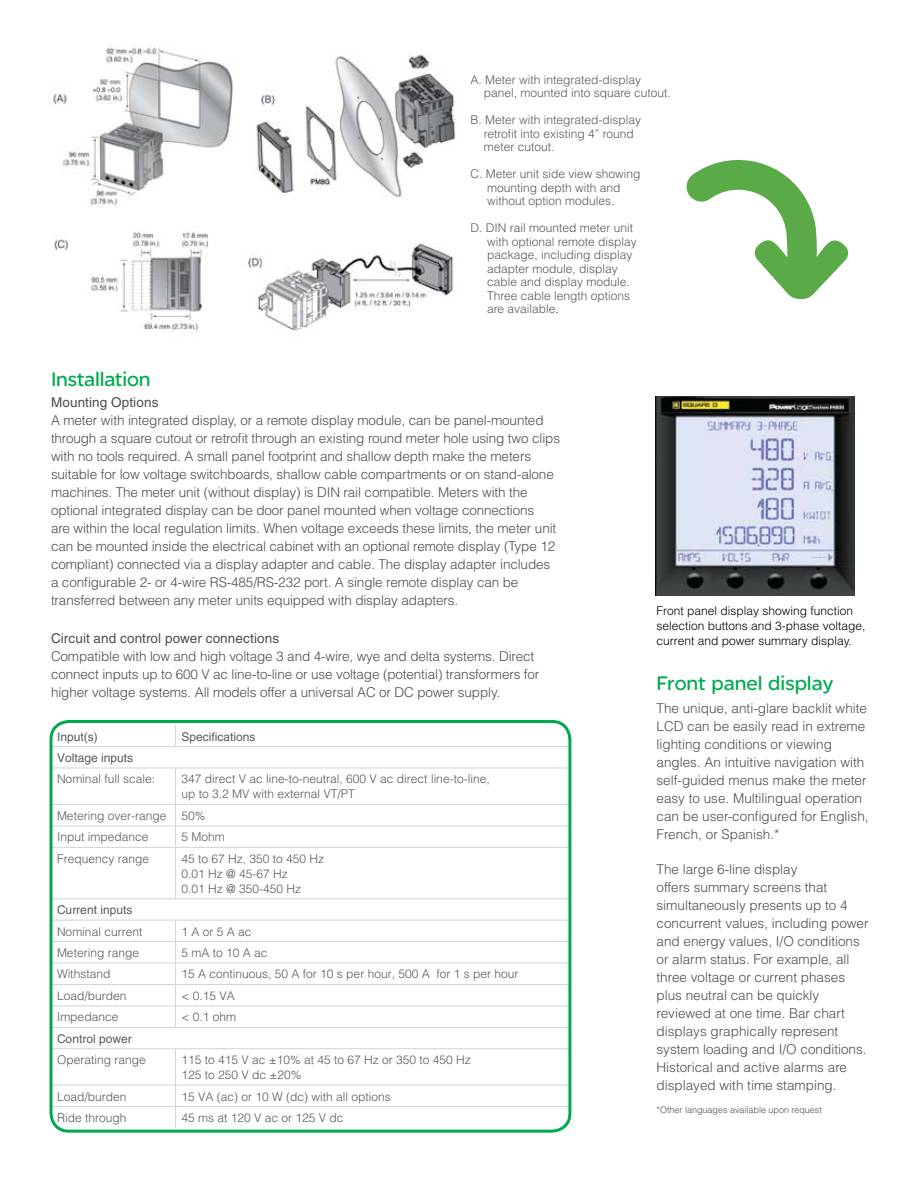
<style>
.page{position:relative;width:918px;height:1188px;background:#fff}
.page>*{position:absolute;margin:0;border:0;box-sizing:border-box;transform-origin:0 0}
.t1{font:21px "SE Optimist";letter-spacing:-.01em;color:#00a94f}
.t2{font:300 13.5px/18px "Helvetica";letter-spacing:-.01em;color:#4d4d4f}
.t3{font:13.5px "Helvetica";letter-spacing:.01em;color:#4d4d4f}
.t4{font:300 12px/13.5px "Helvetica";color:#58595b}
.t5{font:300 12px/15px "Helvetica";color:#000}
.t6{font:12px "Helvetica";color:#58595b}
.t7{font:300 9px "Helvetica";color:#4d4d4f}
.s1{color:#000}
</style>
<div class="page">
<svg style="left:175px;top:725px;width:1px;height:21px"></svg>
<hr style="left:51px;top:746px;width:125px;height:1px;background:#d1d3d4">
<hr style="left:176px;top:746px;width:394px;height:1px;background:#d1d3d4">
<hr style="left:51px;top:768px;width:125px;height:1px;background:#d1d3d4">
<hr style="left:176px;top:768px;width:394px;height:1px;background:#d1d3d4">
<hr style="left:175px;top:768px;width:1px;height:36px;background:#d1d3d4">
<hr style="left:51px;top:804px;width:125px;height:1px;background:#d1d3d4">
<hr style="left:176px;top:804px;width:394px;height:1px;background:#d1d3d4">
<hr style="left:51px;top:826px;width:125px;height:1px;background:#d1d3d4">
<hr style="left:176px;top:826px;width:394px;height:1px;background:#d1d3d4">
<svg style="left:175px;top:805px;width:1px;height:42px"></svg>
<hr style="left:51px;top:847px;width:125px;height:1px;background:#d1d3d4">
<hr style="left:176px;top:847px;width:394px;height:1px;background:#d1d3d4">
<hr style="left:175px;top:848px;width:1px;height:50px;background:#d1d3d4">
<hr style="left:51px;top:898px;width:125px;height:1px;background:#d1d3d4">
<hr style="left:176px;top:898px;width:394px;height:1px;background:#d1d3d4">
<hr style="left:51px;top:920px;width:125px;height:1px;background:#d1d3d4">
<hr style="left:176px;top:920px;width:394px;height:1px;background:#d1d3d4">
<hr style="left:51px;top:941px;width:125px;height:1px;background:#d1d3d4">
<hr style="left:176px;top:941px;width:394px;height:1px;background:#d1d3d4">
<hr style="left:51px;top:963px;width:125px;height:1px;background:#d1d3d4">
<hr style="left:176px;top:963px;width:394px;height:1px;background:#d1d3d4">
<hr style="left:51px;top:984px;width:125px;height:1px;background:#d1d3d4">
<hr style="left:176px;top:984px;width:394px;height:1px;background:#d1d3d4">
<hr style="left:51px;top:1006px;width:125px;height:1px;background:#d1d3d4">
<hr style="left:176px;top:1006px;width:394px;height:1px;background:#d1d3d4">
<svg style="left:175px;top:920px;width:1px;height:107px"></svg>
<hr style="left:51px;top:1027px;width:125px;height:1px;background:#d1d3d4">
<hr style="left:176px;top:1027px;width:394px;height:1px;background:#d1d3d4">
<hr style="left:51px;top:1048px;width:125px;height:1px;background:#d1d3d4">
<hr style="left:176px;top:1048px;width:394px;height:1px;background:#d1d3d4">
<hr style="left:175px;top:1049px;width:1px;height:36px;background:#d1d3d4">
<hr style="left:51px;top:1085px;width:125px;height:1px;background:#d1d3d4">
<hr style="left:176px;top:1085px;width:394px;height:1px;background:#d1d3d4">
<hr style="left:51px;top:1106px;width:125px;height:1px;background:#d1d3d4">
<hr style="left:176px;top:1106px;width:394px;height:1px;background:#d1d3d4">
<svg style="left:175px;top:1086px;width:1px;height:42px"></svg>
<img style="left:656px;top:397px;width:198px;height:198px">
<img style="left:53px;top:45px;width:403px;height:286px">
<div style="left:50px;top:720px;width:521px;height:413px;border:3px solid #00a94f;border-radius:18px"></div>
<svg style="left:686px;top:159px;width:163px;height:140px"></svg>
<p class="t4" style="left:484px;top:72px;width:186px;text-indent:-13px">A. Meter with integrated-display panel, mounted into square cutout.</p>
<p class="t4" style="left:484px;top:113px;width:159px;text-indent:-13px">B. Meter with integrated-display retrofit into existing 4” round meter cutout.</p>
<p class="t4" style="left:487px;top:167px;width:155px;text-indent:-17px">C. Meter unit side view showing mounting depth with and without option modules.</p>
<p class="t4" style="left:487px;top:221px;width:151px;text-indent:-17px">D. DIN rail mounted meter unit with optional remote display package, including display adapter module, display cable and display module.<br>Three cable length options are available<span class="s1">.</span></p>
<h1 class="t1" style="left:51px;top:367px;width:101px">Installation</h1>
<p class="t3" style="left:51px;top:394px;width:109px">Mounting Options</p>
<p class="t2" style="left:51px;top:411px;width:511px">A meter with integrated display, or a remote display module, can be panel-mounted through a square cutout or retrofit through an existing round meter hole using two clips with no tools required. A small panel footprint and shallow depth make the meters suitable for low voltage switchboards, shallow cable compartments or on stand-alone machines. The meter unit (without display) is DIN rail compatible. Meters with the optional integrated display can be door panel mounted when voltage connections<br>are within the local regulation limits. When voltage exceeds these limits, the meter unit can be mounted inside the electrical cabinet with an optional remote display (Type 12 compliant) connected via a display adapter and cable. The display adapter includes a configurable 2- or 4-wire RS-485/RS-232 port. A single remote display can be transferred between any meter units equipped with display adapters.</p>
<p class="t3" style="left:51px;top:631px;width:230px">Circuit and control power connections</p>
<p class="t2" style="left:51px;top:647px;width:490px">Compatible with low and high voltage 3 and 4-wire, wye and delta systems. Direct connect inputs up to 600 V ac line-to-line or use voltage (potential) transformers for higher voltage systems. All models offer a universal AC or DC power supply.</p>
<p class="t6" style="left:57px;top:730px;width:42px">Input(s)</p>
<p class="t6" style="left:182px;top:730px;width:76px">Specifications</p>
<p class="t6" style="left:57px;top:751px;width:78px">Voltage inputs</p>
<p class="t4" style="left:57px;top:772px;width:100px">Nominal full scale:</p>
<p class="t4" style="left:182px;top:771px;width:310px;line-height:15px">347 direct V ac line-to-neutral, 600 V ac direct line-to-line, up to 3.2 MV with external VT/PT</p>
<p class="t4" style="left:57px;top:809px;width:111px">Metering over-range</p>
<p class="t4" style="left:182px;top:809px;width:26px">50%</p>
<p class="t4" style="left:57px;top:830px;width:93px">Input impedance</p>
<p class="t4" style="left:182px;top:830px;width:45px">5 Mohm</p>
<p class="t4" style="left:57px;top:851px;width:94px">Frequency range</p>
<p class="t4" style="left:182px;top:851px;width:144px;line-height:15px">45 to 67 Hz, 350 to 450 Hz<br>0.01 Hz @ 45-67 Hz<br>0.01 Hz @ 350-450 Hz</p>
<p class="t6" style="left:57px;top:903px;width:77px">Current inputs</p>
<p class="t4" style="left:57px;top:924px;width:87px">Nominal current</p>
<p class="t4" style="left:182px;top:924px;width:72px">1 A or 5 A ac</p>
<p class="t4" style="left:57px;top:946px;width:84px">Metering range</p>
<p class="t4" style="left:182px;top:946px;width:88px">5 mA to 10 A ac</p>
<p class="t4" style="left:57px;top:967px;width:55px">Withstand</p>
<p class="t4" style="left:182px;top:967px;width:338px">15 A continuous, 50 A for 10 s per hour, 500 A for 1 s per hour</p>
<p class="t4" style="left:57px;top:989px;width:71px">Load/burden</p>
<p class="t4" style="left:182px;top:989px;width:55px">&lt; 0.15 VA</p>
<p class="t4" style="left:57px;top:1010px;width:63px">Impedance</p>
<p class="t4" style="left:182px;top:1010px;width:56px">&lt; 0.1 ohm</p>
<p class="t6" style="left:57px;top:1032px;width:76px">Control power</p>
<p class="t4" style="left:57px;top:1053px;width:90px">Operating range</p>
<p class="t4" style="left:182px;top:1052px;width:291px;line-height:15px">115 to 415 V ac ±10% at 45 to 67 Hz or 350 to 450 Hz<br>125 to 250 V dc ±20%</p>
<p class="t4" style="left:57px;top:1089px;width:71px">Load/burden</p>
<p class="t4" style="left:182px;top:1089px;width:211px">15 VA (ac) or 10 W (dc) with all options</p>
<p class="t4" style="left:57px;top:1111px;width:71px">Ride through</p>
<p class="t4" style="left:182px;top:1111px;width:164px">45 ms at 120 V ac or 125 V dc</p>
<p class="t5" style="left:657px;top:603px;width:210px">Front panel display showing function selection buttons and 3-phase voltage, current and power summary display.</p>
<h1 class="t1" style="left:657px;top:672px;width:178px">Front panel display</h1>
<p class="t2" style="left:657px;top:699px;width:214px">The unique, anti-glare backlit white LCD can be easily read in extreme lighting conditions or viewing angles. An intuitive navigation with self-guided menus make the meter easy to use. Multilingual operation can be user-configured for English, French, or Spanish.*</p>
<p class="t2" style="left:657px;top:860px;width:214px">The large 6-line display<br>offers summary screens that simultaneously presents up to 4 concurrent values, including power and energy values, I/O conditions or alarm status. For example, all three voltage or current phases plus neutral can be quickly reviewed at one time. Bar chart displays graphically represent system loading and I/O conditions.<br>Historical and active alarms are displayed with time stamping.</p>
<p class="t7" style="left:657px;top:1104px;width:167px">*Other languages available upon request</p>
</div>
